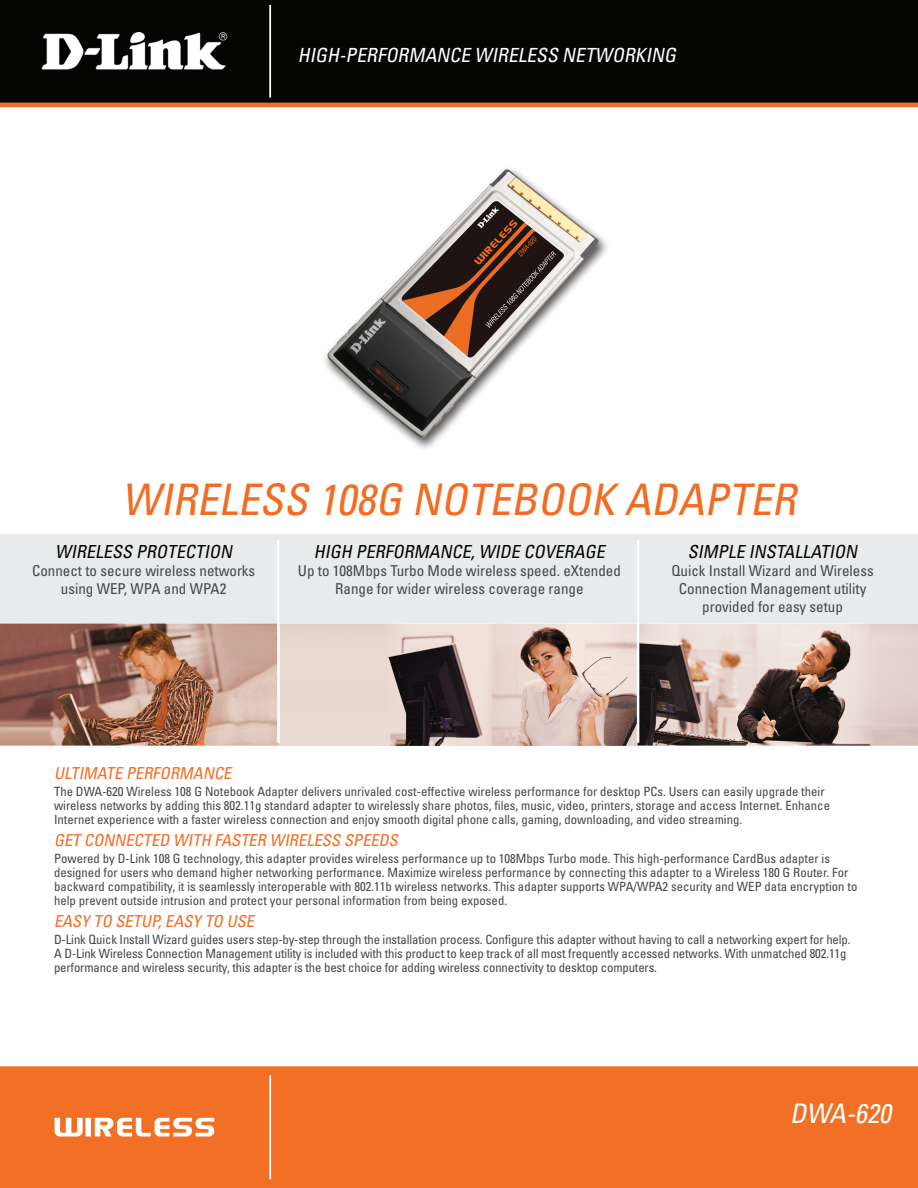
<style>
.page{position:relative;width:918px;height:1188px;background:#fff}
.page>*{position:absolute;margin:0;border:0;box-sizing:border-box;transform-origin:0 0}
.t1{font:italic condensed 43.5px "Univers";color:#f36c24}
.t2{font:italic condensed 27px "Univers";color:#fff}
.t3{font:italic condensed 19.5px "Univers";color:#fff}
.t4{font:italic condensed 18px "Univers";color:#040503}
.t5{font:italic condensed 16.5px "Univers";color:#f36c24}
.t6{font:condensed 15px/18px "Univers";color:#454647;text-align:center}
.t7{font:condensed 12.75px/14.2px "Univers";color:#454647}
</style>
<div class="page">
<img style="left:0;top:0;width:918px;height:1188px">
<div style="left:0;top:534px;width:918px;height:89px;background:#e8eaeb"></div>
<hr style="left:277px;top:540px;width:2px;height:202px;background:#fff">
<hr style="left:637px;top:540px;width:2px;height:202px;background:#fff">
<img style="left:309px;top:156px;width:311px;height:302px">
<h3 class="t3" style="left:298px;top:43px;width:384px">HIGH-PERFORMANCE WIRELESS NETWORKING</h3>
<h1 class="t1" style="left:122px;top:472px;width:685px">WIRELESS 108G NOTEBOOK ADAPTER</h1>
<h3 class="t4" style="left:55px;top:541px;width:182px">WIRELESS PROTECTION</h3>
<p class="t6" style="left:32px;top:562px;width:225px">Connect to secure wireless networks using WEP, WPA and WPA2</p>
<h3 class="t4" style="left:314px;top:541px;width:296px">HIGH PERFORMANCE,WIDE COVERAGE</h3>
<p class="t6" style="left:298px;top:562px;width:324px">Up to 108Mbps Turbo Mode wireless speed. eXtended<br>Range for wider wireless coverage range</p>
<h3 class="t4" style="left:688px;top:541px;width:175px">SIMPLE INSTALLATION</h3>
<p class="t6" style="left:671px;top:562px;width:204px">Quick Install Wizard and Wireless<br>Connection Management utility provided for easy setup</p>
<p class="t5" style="left:54px;top:763px;width:183px">ULTIMATE PERFORMANCE</p>
<p class="t7" style="left:54px;top:784px;width:778px">The DWA-620 Wireless 108 G Notebook Adapter delivers unrivaled cost-effective wireless performance for desktop PCs. Users can easily upgrade their wireless networks by adding this 802.11g standard adapter to wirelessly share photos, files, music, video, printers, storage and access Internet. Enhance<br>Internet experience with a faster wireless connection and enjoy smooth digital phone calls, gaming, downloading, and video streaming.</p>
<p class="t5" style="left:54px;top:830px;width:349px">GET CONNECTED WITH FASTER WIRELESS SPEEDS</p>
<p class="t7" style="left:54px;top:851px;width:805px">Powered by D-Link 108 G technology, this adapter provides wireless performance up to 108Mbps Turbo mode. This high-performance CardBus adapter is designed for users who demand higher networking performance. Maximize wireless performance by connecting this adapter to a Wireless 180 G Router. For backward compatibility, it is seamlessly interoperable with 802.11b wireless networks. This adapter supports WPA/WPA2 security and WEP data encryption to help prevent outside intrusion and protect your personal information from being exposed.</p>
<p class="t5" style="left:54px;top:911px;width:205px">EASY TO SETUP,EASY TO USE</p>
<p class="t7" style="left:54px;top:932px;width:798px">D-Link Quick Install Wizard guides users step-by-step through the installation process. Configure this adapter without having to call a networking expert for help.<br>A D-Link Wireless Connection Management utility is included with this product to keep track of all most frequently accessed networks. With unmatched 802.11g performance and wireless security, this adapter is the best choice for adding wireless connectivity to desktop computers.</p>
<h2 class="t2" style="left:790px;top:1096px;width:108px">DWA-620</h2>
</div>
